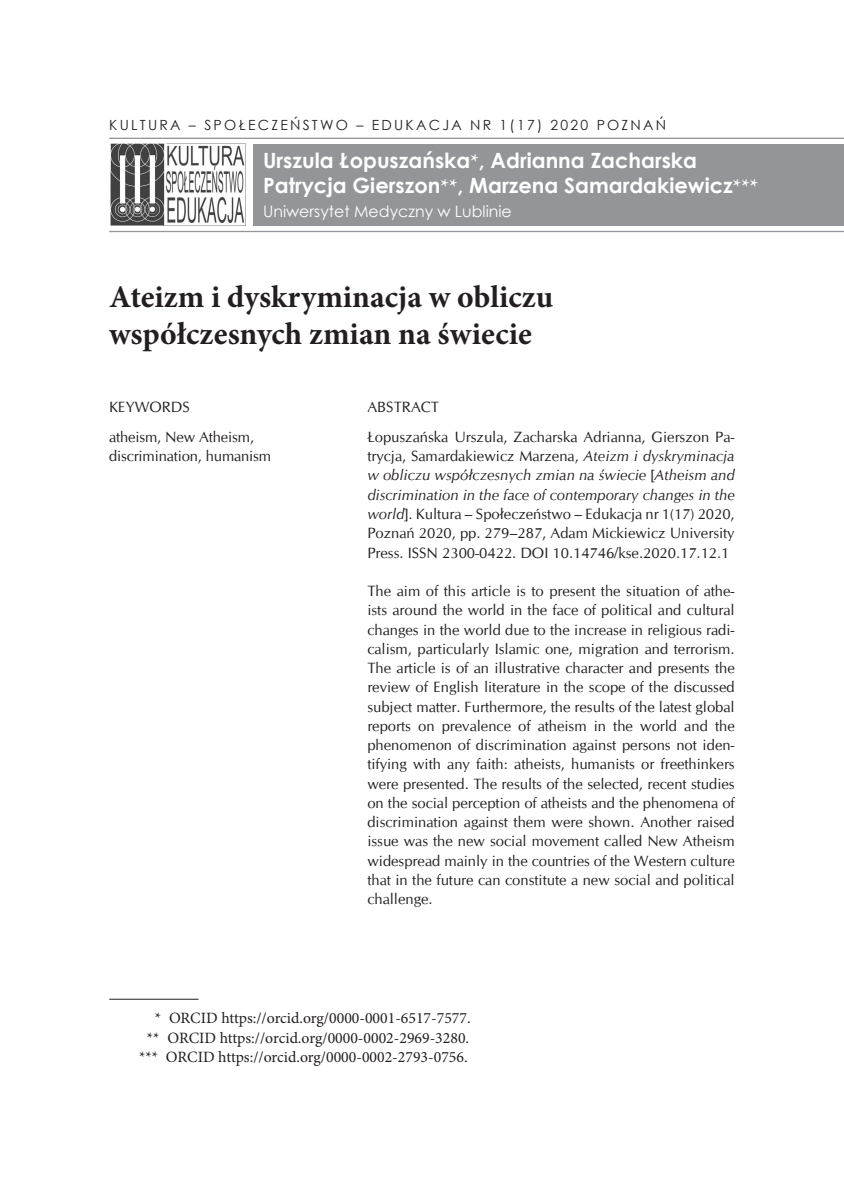
<style>
.page{position:relative;width:844px;height:1191px;background:#fff}
.page>*{position:absolute;margin:0;border:0;box-sizing:border-box;transform-origin:0 0}
._01__tytuł{font:700 31.5px/36.8px "Minion Pro";color:#231f20}
._00__nazwisko{font:700 21px/24.5px "Century Gothic";color:#fff}
.przypis{font:15.75px "Minion Pro";color:#231f20}
.t1{font:15.75px "Century Gothic";color:#fff}
._03__abstract{font:14.88px/19.2px "CG Omega";color:#231f20;text-align:justify}
.t2{font:14px "Century Gothic";letter-spacing:.16em;color:#231f20}
.s1{font-family:"Minion Pro"}
.s2{font-style:italic}
</style>
<div class="page">
<div style="left:253px;top:144px;width:590px;height:82px;background:#939598"></div>
<hr style="left:109px;top:998px;width:89px;height:1px;background:#231f20">
<hr style="left:109px;top:138px;width:734px;height:1px;background:#939598">
<img style="left:110px;top:144px;width:135px;height:82px">
<hr style="left:109px;top:231px;width:734px;height:1px;background:#939598">
<p class="t2" style="left:109px;top:115px;width:558px">KULTURA – SPOŁECZEŃSTWO – EDUKACJA NR 1(17) 2020 POZNAŃ</p>
<p class="_00__nazwisko" style="left:263px;top:147px;width:496px">Urszula Łopuszańska<span class="s1">*</span>, Adrianna Zacharska<br>Patrycja Gierszon<span class="s1">**</span>, Marzena Samardakiewicz<span class="s1">***</span></p>
<p class="t1" style="left:263px;top:201px;width:250px">Uniwersytet Medyczny w Lublinie</p>
<p class="_01__tytuł" style="left:109px;top:278px;width:451px">Ateizm i dyskryminacja w obliczu współczesnych zmian na świecie<sup>123</sup></p>
<p class="_03__abstract" style="left:109px;top:398px;width:82px">KEYWORDS</p>
<p class="_03__abstract" style="left:109px;top:427px;width:163px">atheism, New Atheism, discrimination, humanism</p>
<p class="_03__abstract" style="left:367px;top:398px;width:73px">ABSTRACT</p>
<p class="_03__abstract" style="left:367px;top:427px;width:369px">Łopuszańska Urszula, Zacharska Adrianna, Gierszon Pa&shy;trycja, Samardakiewicz Marzena, <span class="s2">Ateizm i dyskryminacja w obliczu współczesnych zmian na świecie</span> [<span class="s2">Atheism and discrimination in the face of contemporary changes in the world</span>]. Kultura – Społeczeństwo – Edukacja nr 1(17) 2020, Poznań 2020, pp. 279–287, Adam Mickiewicz University Press. ISSN 2300-0422. DOI 10.14746/kse.2020.17.12.1</p>
<p class="_03__abstract" style="left:367px;top:581px;width:369px">The aim of this article is to present the situation of athe&shy;ists around the world in the face of political and cultural changes in the world due to the increase in religious radi&shy;calism, particularly Islamic one, migration and terrorism.<br>The article is of an illustrative character and presents the review of English literature in the scope of the discussed subject matter. Furthermore, the results of the latest global reports on prevalence of atheism in the world and the phenomenon of discrimination against persons not iden&shy;tifying with any faith: atheists, humanists or freethinkers were presented. The results of the selected, recent studies on the social perception of atheists and the phenomena of discrimination against them were shown. Another raised issue was the new social movement called New Atheism widespread mainly in the countries of the Western culture that in the future can constitute a new social and political challenge.</p>
<p class="przypis" style="left:155px;top:1007px;width:317px">* ORCID https://orcid.org/0000-0001-6517-7577.</p>
<p class="przypis" style="left:147px;top:1027px;width:324px">** ORCID https://orcid.org/0000-0002-2969-3280.</p>
<p class="przypis" style="left:139px;top:1046px;width:330px">*** ORCID https://orcid.org/0000-0002-2793-0756.</p>
</div>
